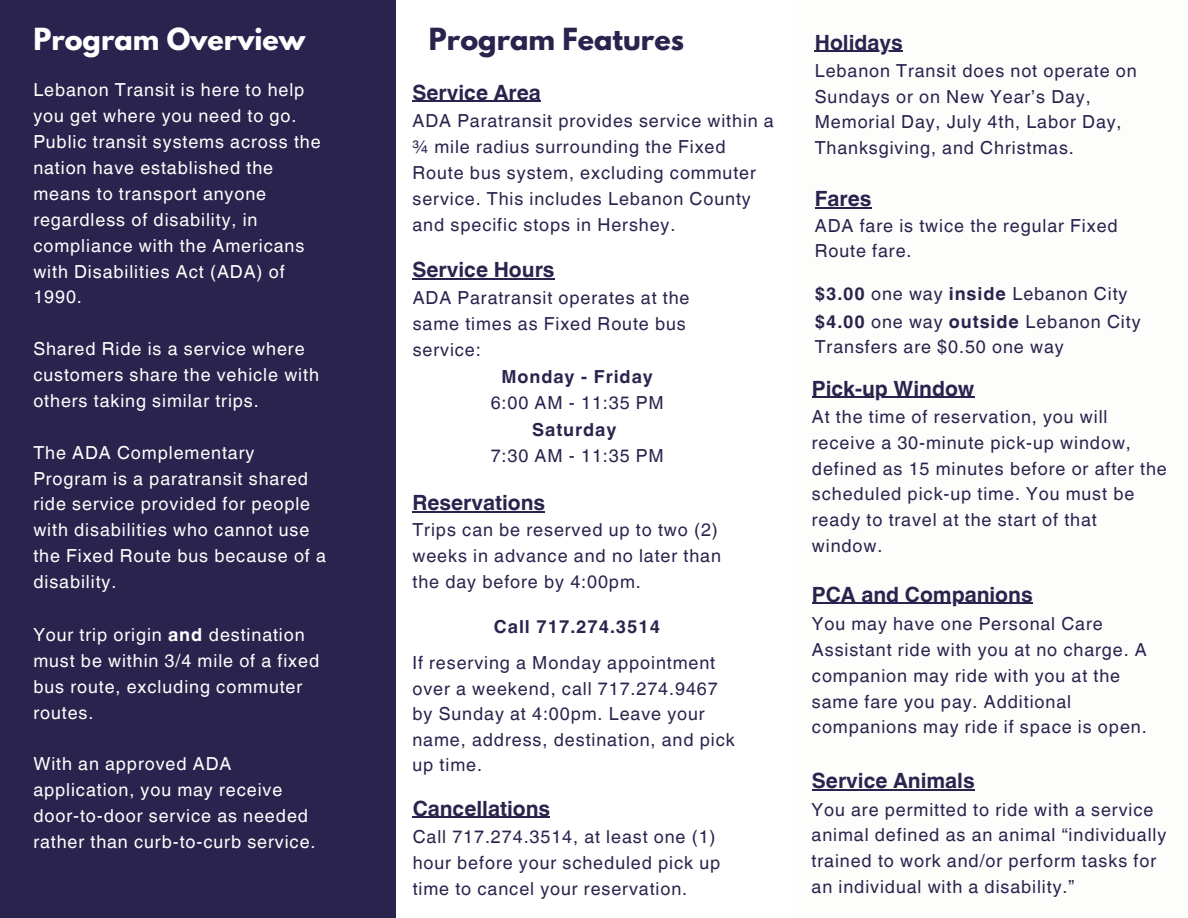
<style>
.page{position:relative;width:1188px;height:918px;background:#2a234d}
.page>*{position:absolute;margin:0;border:0;box-sizing:border-box;transform-origin:0 0}
.t1{font:700 27px "League Spartan";color:#fff}
.t2{font:700 27px "League Spartan";color:#2a234d}
.t3{font:700 21px "Helvetica World";color:#2a234d}
.t4{font:18px/25.8px "Helvetica World";letter-spacing:.05em;color:#2a234d}
.t5{font:18px/25.8px "Helvetica World";letter-spacing:.05em;color:#fff}
.t6{font:700 18px "Helvetica World";letter-spacing:.05em;color:#2a234d}
.s1{font-weight:700}
</style>
<div class="page">
<div style="left:396px;top:0;width:396px;height:918px;background:#fff"></div>
<hr style="left:412px;top:278px;width:143px;height:1px;background:#2a234d">
<hr style="left:412px;top:511px;width:133px;height:2px;background:#2a234d">
<div style="left:792px;top:0;width:396px;height:918px;background:#fdfdfc"></div>
<hr style="left:413px;top:817px;width:137px;height:1px;background:#2a234d">
<hr style="left:815px;top:51px;width:88px;height:1px;background:#2a234d">
<hr style="left:815px;top:207px;width:56px;height:2px;background:#2a234d">
<hr style="left:412px;top:101px;width:129px;height:1px;background:#2a234d">
<hr style="left:812px;top:397px;width:162px;height:1px;background:#2a234d">
<hr style="left:812px;top:603px;width:221px;height:1px;background:#2a234d">
<hr style="left:812px;top:790px;width:163px;height:1px;background:#2a234d">
<h1 class="t1" style="left:33px;top:26px;width:274px">Program Overview</h1>
<p class="t5" style="left:33px;top:77px;width:289px">Lebanon Transit is here to help you get where you need to go.<br>Public transit systems across the nation have established the means to transport anyone regardless of disability, in compliance with the Americans with Disabilities Act (ADA) of<br>1990.</p>
<p class="t5" style="left:33px;top:336px;width:287px">Shared Ride is a service where customers share the vehicle with others taking similar trips.</p>
<p class="t5" style="left:33px;top:440px;width:294px">The ADA Complementary<br>Program is a paratransit shared ride service provided for people with disabilities who cannot use the Fixed Route bus because of a disability.</p>
<p class="t5" style="left:33px;top:622px;width:287px">Your trip origin <span class="s1">and</span> destination must be within 3/4 mile of a fixed bus route, excluding commuter routes.</p>
<p class="t5" style="left:33px;top:751px;width:284px">With an approved ADA application, you may receive door-to-door service as needed rather than curb-to-curb service.</p>
<p class="t2" style="left:429px;top:26px;width:256px">Program Features</p>
<p class="t3" style="left:412px;top:75px;width:130px">Service Area</p>
<p class="t4" style="left:412px;top:108px;width:363px">ADA Paratransit provides service within a ¾ mile radius surrounding the Fixed Route bus system, excluding commuter service. This includes Lebanon County and specific stops in Hershey.</p>
<p class="t3" style="left:412px;top:252px;width:144px">Service Hours</p>
<h1 class="t4" style="left:413px;top:285px;width:278px">ADA Paratransit operates at the same times as Fixed Route bus service:</h1>
<h2 class="t6" style="left:502px;top:362px;width:153px">Monday - Friday</h2>
<p class="t4" style="left:491px;top:390px;width:175px">6:00 AM - 11:35 PM</p>
<h2 class="t6" style="left:532px;top:415px;width:86px">Saturday</h2>
<p class="t4" style="left:491px;top:443px;width:175px">7:30 AM - 11:35 PM</p>
<h2 class="t3" style="left:412px;top:486px;width:134px">Reservations</h2>
<p class="t4" style="left:412px;top:517px;width:310px">Trips can be reserved up to two (2) weeks in advance and no later than the day before by 4:00pm.</p>
<p class="t6" style="left:494px;top:612px;width:168px">Call 717.274.3514</p>
<p class="t4" style="left:412px;top:650px;width:324px">If reserving a Monday appointment over a weekend, call 717.274.9467 by Sunday at 4:00pm. Leave your name, address, destination, and pick up time.</p>
<p class="t3" style="left:413px;top:791px;width:139px">Cancellations</p>
<h3 class="t4" style="left:413px;top:824px;width:309px">Call 717.274.3514, at least one (1) hour before your scheduled pick up time to cancel your reservation.</h3>
<p class="t3" style="left:815px;top:25px;width:90px">Holidays</p>
<h2 class="t4" style="left:815px;top:58px;width:323px">Lebanon Transit does not operate on<br>Sundays or on New Year’s Day,<br>Memorial Day, July 4th, Labor Day,<br>Thanksgiving, and Christmas.</h2>
<p class="t3" style="left:815px;top:182px;width:58px">Fares</p>
<h2 class="t4" style="left:815px;top:213px;width:304px;line-height:25.3px">ADA fare is twice the regular Fixed<br>Route fare.</h2>
<p class="t4" style="left:815px;top:281px;width:314px"><span class="s1">$3.00</span> one way <span class="s1">inside</span> Lebanon City</p>
<h2 class="t4" style="left:815px;top:309px;width:327px"><span class="s1">$4.00</span> one way <span class="s1">outside</span> Lebanon City</h2>
<p class="t4" style="left:815px;top:334px;width:250px">Transfers are $0.50 one way</p>
<p class="t3" style="left:812px;top:371px;width:164px">Pick-up Window</p>
<h2 class="t4" style="left:812px;top:404px;width:356px">At the time of reservation, you will receive a 30-minute pick-up window, defined as 15 minutes before or after the scheduled pick-up time. You must be ready to travel at the start of that window.</h2>
<p class="t3" style="left:812px;top:577px;width:222px">PCA and Companions</p>
<h2 class="t4" style="left:812px;top:611px;width:337px">You may have one Personal Care Assistant ride with you at no charge. A companion may ride with you at the same fare you pay. Additional companions may ride if space is open.</h2>
<p class="t3" style="left:812px;top:764px;width:164px">Service Animals</p>
<h2 class="t4" style="left:812px;top:796px;width:356px">You are permitted to ride with a service animal defined as an animal “individually trained to work and/or perform tasks for an individual with a disability.”</h2>
</div>
